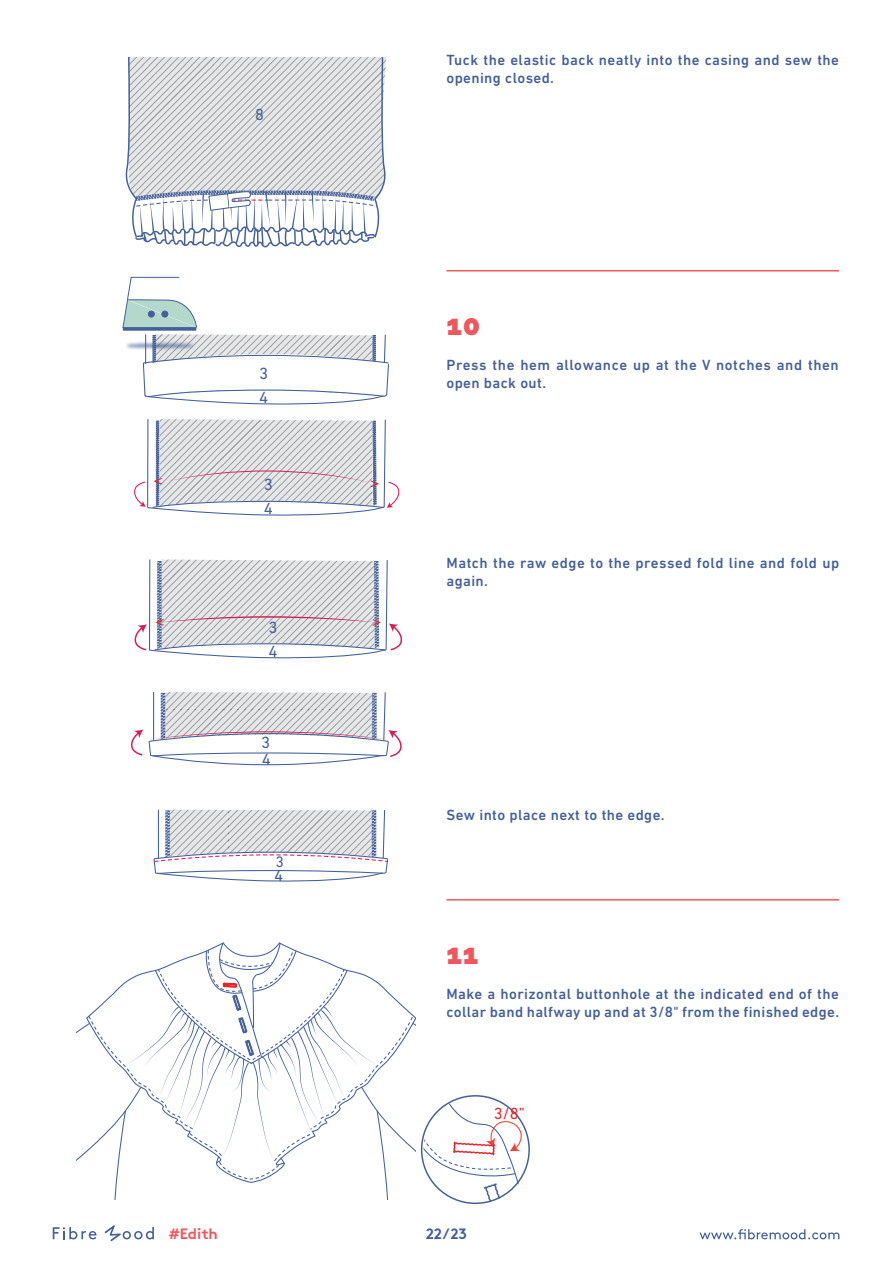
<style>
.page{position:relative;width:893px;height:1263px;background:#fff}
.page>*{position:absolute;margin:0;border:0;box-sizing:border-box;transform-origin:0 0}
.t1{font:900 28.5px "Raleway";color:#f0565d}
.t2{font:16.5px/23.7px "DIN Next LT Pro";color:#466099}
.t3{font:16.5px "DIN Next LT Pro";color:#e8262a}
.t4{font:16.35px "DIN Next LT Pro";color:#466199}
.t5{font:15.45px "DIN Next LT Pro";color:#466099}
.t6{font:500 15px/18px "DIN Next LT Pro";letter-spacing:.03em;color:#456099}
.t7{font:700 15px "Brown";letter-spacing:-.01em;color:#f0565d}
.t8{font:700 15px "Brown";color:#456099}
</style>
<div class="page">
<svg style="left:699px;top:1229px;width:140px;height:10px"></svg>
<svg style="left:53px;top:1227px;width:44px;height:12px"></svg>
<svg style="left:104px;top:1225px;width:50px;height:16px"></svg>
<hr style="left:446px;top:270px;width:393px;height:1px;background:#f0565d">
<hr style="left:446px;top:899px;width:393px;height:1px;background:#f0565d">
<svg style="left:125px;top:56px;width:262px;height:192px"></svg>
<svg style="left:122px;top:277px;width:278px;height:239px"></svg>
<svg style="left:134px;top:559px;width:269px;height:100px"></svg>
<svg style="left:131px;top:692px;width:271px;height:74px"></svg>
<svg style="left:153px;top:809px;width:236px;height:73px"></svg>
<svg style="left:77px;top:942px;width:338px;height:257px"></svg>
<svg style="left:422px;top:1096px;width:108px;height:107px"></svg>
<p class="t4" style="left:255px;top:105px;width:10px">8</p>
<p class="t2" style="left:259px;top:361px;width:11px">3<br>4</p>
<p class="t2" style="left:264px;top:473px;width:11px">3<br>4</p>
<p class="t2" style="left:269px;top:615px;width:11px">3<br>4</p>
<p class="t2" style="left:261px;top:733px;width:11px;line-height:17.4px">3<br>4</p>
<p class="t5" style="left:276px;top:853px;width:10px">3</p>
<p class="t2" style="left:274px;top:864px;width:11px">4</p>
<p class="t6" style="left:446px;top:51px;width:394px">Tuck the elastic back neatly into the casing and sew the opening closed.</p>
<h1 class="t1" style="left:446px;top:309px;width:35px">10</h1>
<p class="t6" style="left:446px;top:356px;width:394px">Press the hem allowance up at the V notches and then open back out.</p>
<p class="t6" style="left:446px;top:554px;width:394px">Match the raw edge to the pressed fold line and fold up again.</p>
<p class="t6" style="left:446px;top:806px;width:220px">Sew into place next to the edge.</p>
<h1 class="t1" style="left:446px;top:938px;width:33px">11</h1>
<p class="t6" style="left:446px;top:985px;width:394px">Make a horizontal buttonhole at the indicated end of the collar band halfway up and at 3/8" from the finished edge.</p>
<p class="t3" style="left:494px;top:1104px;width:32px">3/8”</p>
<p class="t7" style="left:169px;top:1222px;width:50px">#Edith</p>
<p class="t8" style="left:426px;top:1221px;width:43px">22/23</p>
</div>
